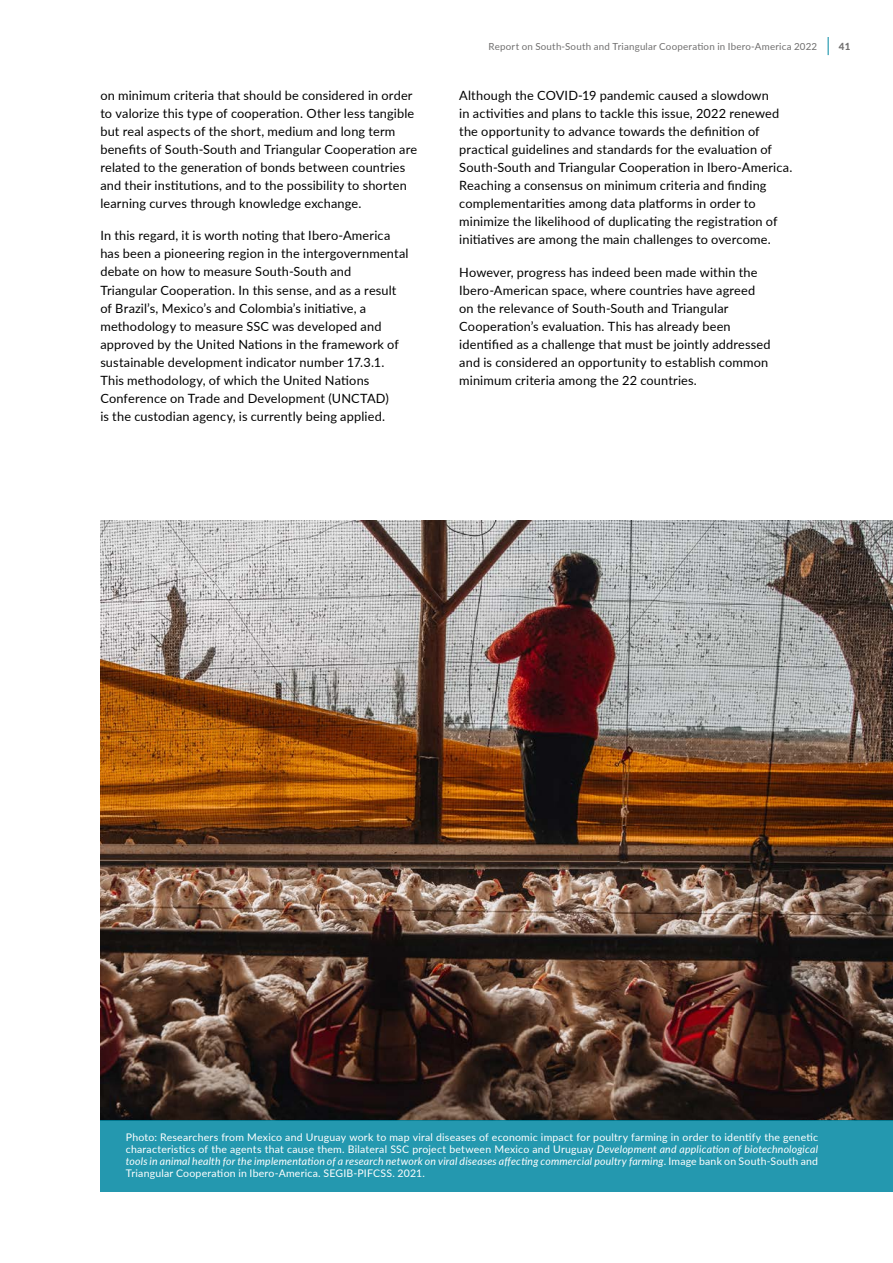
<style>
.page{position:relative;width:893px;height:1263px;background:#fff}
.page>*{position:absolute;margin:0;border:0;box-sizing:border-box;transform-origin:0 0}
.t1{font:12.75px/18px "Lato";letter-spacing:.015em;color:#000}
.t2{font:10.5px/12px "Lato";letter-spacing:.02em;color:#fff;text-align:justify}
.t3{font:9.75px "Lato";letter-spacing:.025em;color:#706f6f}
.t4{font:800 9.75px "Lato";color:#706f6f}
.s1{font-style:italic}
</style>
<div class="page">
<svg style="left:828px;top:37px;width:1px;height:18px"></svg>
<img style="left:100px;top:521px;width:793px;height:599px">
<div style="left:100px;top:1120px;width:793px;height:72px;background:#2498af"></div>
<p class="t1" style="left:100px;top:85px;width:318px">on minimum criteria that should be considered in order to valorize this type of cooperation. Other less tangible but real aspects of the short, medium and long term benefits of South‑South and Triangular Cooperation are related to the generation of bonds between countries and their institutions, and to the possibility to shorten learning curves through knowledge exchange.</p>
<p class="t1" style="left:100px;top:226px;width:310px">In this regard, it is worth noting that Ibero‑America has been a pioneering region in the intergovernmental debate on how to measure South‑South and Triangular Cooperation. In this sense, and as a result of Brazil’s, Mexico’s and Colombia’s initiative, a methodology to measure SSC was developed and approved by the United Nations in the framework of sustainable development indicator number 17.3.1.<br>This methodology, of which the United Nations Conference on Trade and Development (UNCTAD)<br>is the custodian agency, is currently being applied.</p>
<p class="t3" style="left:489px;top:39px;width:330px">Report on South-South and Triangular Cooperation in Ibero-America 2022</p>
<p class="t4" style="left:839px;top:39px;width:13px">41</p>
<p class="t1" style="left:459px;top:85px;width:335px">Although the COVID‑19 pandemic caused a slowdown<br>in activities and plans to tackle this issue, 2022 renewed the opportunity to advance towards the definition of practical guidelines and standards for the evaluation of South‑South and Triangular Cooperation in Ibero‑America.<br>Reaching a consensus on minimum criteria and finding complementarities among data platforms in order to minimize the likelihood of duplicating the registration of initiatives are among the main challenges to overcome.</p>
<p class="t1" style="left:459px;top:262px;width:313px">However, progress has indeed been made within the Ibero‑American space, where countries have agreed on the relevance of South‑South and Triangular Cooperation’s evaluation. This has already been identified as a challenge that must be jointly addressed and is considered an opportunity to establish common minimum criteria among the 22 countries.</p>
<p class="t2" style="left:126px;top:1131px;width:694px">Photo: Researchers from Mexico and Uruguay work to map viral diseases of economic impact for poultry farming in order to identify the genetic characteristics of the agents that cause them. Bilateral SSC project between Mexico and Uruguay <span class="s1">Development and application of biotechnological tools in animal health for the implementation of a research network on viral diseases affecting commercial poultry farming</span>. Image bank on South‑South and Triangular Cooperation in Ibero‑America. SEGIB‑PIFCSS. 2021.</p>
</div>
